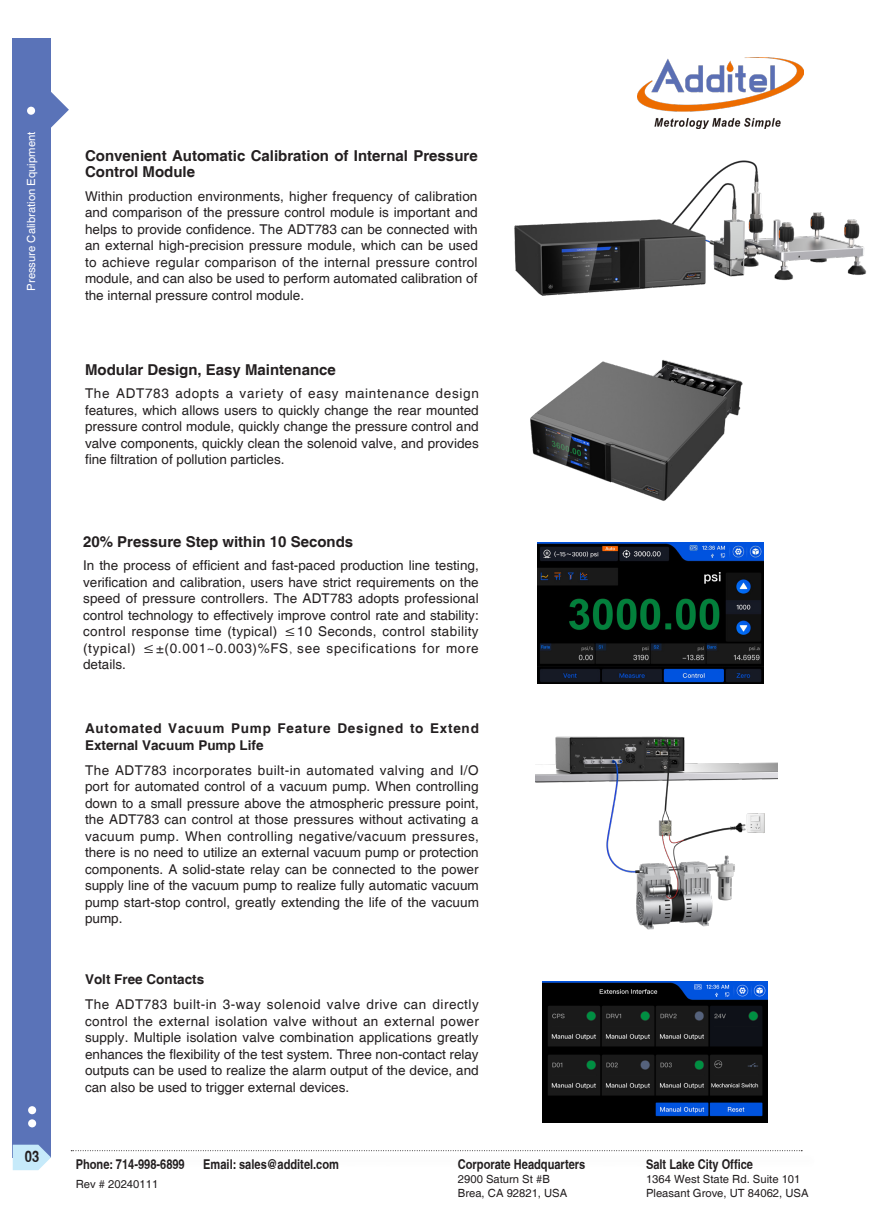
<style>
.page{position:relative;width:893px;height:1212px;background:#fff}
.page>*{position:absolute;margin:0;border:0;box-sizing:border-box;transform-origin:0 0}
.t1{font:700 condensed 15.75px "Helvetica";color:#231f20}
.t2{font:700 15px/16.5px "Helvetica";color:#231f20}
.t3{font:13.5px/16.5px "Helvetica";color:#231f20;text-align:justify}
.t4{font:700 condensed 13.5px "Helvetica";color:#231f20}
.t5{font:700 13.5px/16.5px "Helvetica";letter-spacing:.055em;color:#231f20}
.t6{font:700 13.5px "Helvetica";color:#231f20}
.t7{font:11.25px/13.5px "Helvetica";color:#231f20}
.t8{font:11.25px "Helvetica";color:#fff}
.s1{font-family:"Adobe Song Std";font-weight:300}
</style>
<div class="page">
<div style="left:13px;top:38px;width:38px;height:1119px;background:#5a73b8"></div>
<svg style="left:51px;top:92px;width:18px;height:36px"></svg>
<div style="left:27px;top:107px;width:8px;height:8px;background:#fff;border-radius:50%"></div>
<div style="left:28px;top:1119px;width:8px;height:8px;background:#fff;border-radius:50%"></div>
<div style="left:28px;top:1106px;width:8px;height:8px;background:#fff;border-radius:50%"></div>
<svg style="left:13px;top:1145px;width:38px;height:25px"></svg>
<svg style="left:71px;top:1150px;width:731px;height:1px"></svg>
<img style="left:638px;top:57px;width:166px;height:72px">
<img style="left:530px;top:359px;width:213px;height:142px">
<img style="left:514px;top:160px;width:353px;height:136px">
<img style="left:542px;top:982px;width:225px;height:141px">
<img style="left:537px;top:542px;width:226px;height:142px">
<img style="left:536px;top:736px;width:241px;height:194px">
<p class="t8" style="left:25px;top:291px;width:160px;rotate:-90deg">Pressure Calibration Equipment</p>
<p class="t1" style="left:25px;top:1147px;width:16px">03</p>
<p class="t2" style="left:85px;top:148px;width:394px">Convenient Automatic Calibration of Internal Pressure<br>Control Module</p>
<p class="t3" style="left:85px;top:188px;width:394px">Within production environments, higher frequency of calibration and comparison of the pressure control module is important and helps to provide confidence. The ADT783 can be connected with an external high-precision pressure module, which can be used to achieve regular comparison of the internal pressure control module, and can also be used to perform automated calibration of the internal pressure control module.</p>
<p class="t2" style="left:85px;top:362px;width:252px">Modular Design, Easy Maintenance</p>
<p class="t3" style="left:85px;top:386px;width:395px">The ADT783 adopts a variety of easy maintenance design features, which allows users to quickly change the rear mounted pressure control module, quickly change the pressure control and valve components, quickly clean the solenoid valve, and provides fine filtration of pollution particles.</p>
<p class="t2" style="left:83px;top:534px;width:272px">20% Pressure Step within 10 Seconds</p>
<p class="t3" style="left:83px;top:558px;width:397px">In the process of efficient and fast-paced production line testing, verification and calibration, users have strict requirements on the speed of pressure controllers. The ADT783 adopts professional control technology to effectively improve control rate and stability: control response time (typical) ≤10 Seconds, control stability (typical) ≤±(0.001~0.003)%FS<span class="s1">,</span> see specifications for more details.</p>
<p class="t5" style="left:85px;top:721px;width:395px">Automated Vacuum Pump Feature Designed to Extend<br>External Vacuum Pump Life</p>
<p class="t3" style="left:85px;top:762px;width:395px">The ADT783 incorporates built-in automated valving and I/O port for automated control of a vacuum pump. When controlling down to a small pressure above the atmospheric pressure point, the ADT783 can control at those pressures without activating a vacuum pump. When controlling negative/vacuum pressures, there is no need to utilize an external vacuum pump or protection components. A solid-state relay can be connected to the power supply line of the vacuum pump to realize fully automatic vacuum pump start-stop control, greatly extending the life of the vacuum pump.</p>
<p class="t6" style="left:85px;top:971px;width:121px">Volt Free Contacts</p>
<p class="t3" style="left:85px;top:997px;width:395px">The ADT783 built-in 3-way solenoid valve drive can directly control the external isolation valve without an external power supply. Multiple isolation valve combination applications greatly enhances the flexibility of the test system. Three non-contact relay outputs can be used to realize the alarm output of the device, and can also be used to trigger external devices.</p>
<p class="t4" style="left:76px;top:1156px;width:111px">Phone: 714-998-6899</p>
<p class="t4" style="left:203px;top:1156px;width:137px">Email: sales@additel.com</p>
<p class="t7" style="left:76px;top:1177px;width:84px">Rev # 20240111</p>
<p class="t4" style="left:458px;top:1156px;width:129px">Corporate Headquarters</p>
<p class="t7" style="left:458px;top:1173px;width:111px">2900 Saturn St #B<br>Brea, CA 92821, USA</p>
<p class="t4" style="left:646px;top:1156px;width:109px">Salt Lake City Office</p>
<p class="t7" style="left:646px;top:1173px;width:164px">1364 West State Rd. Suite 101<br>Pleasant Grove, UT 84062, USA</p>
</div>
